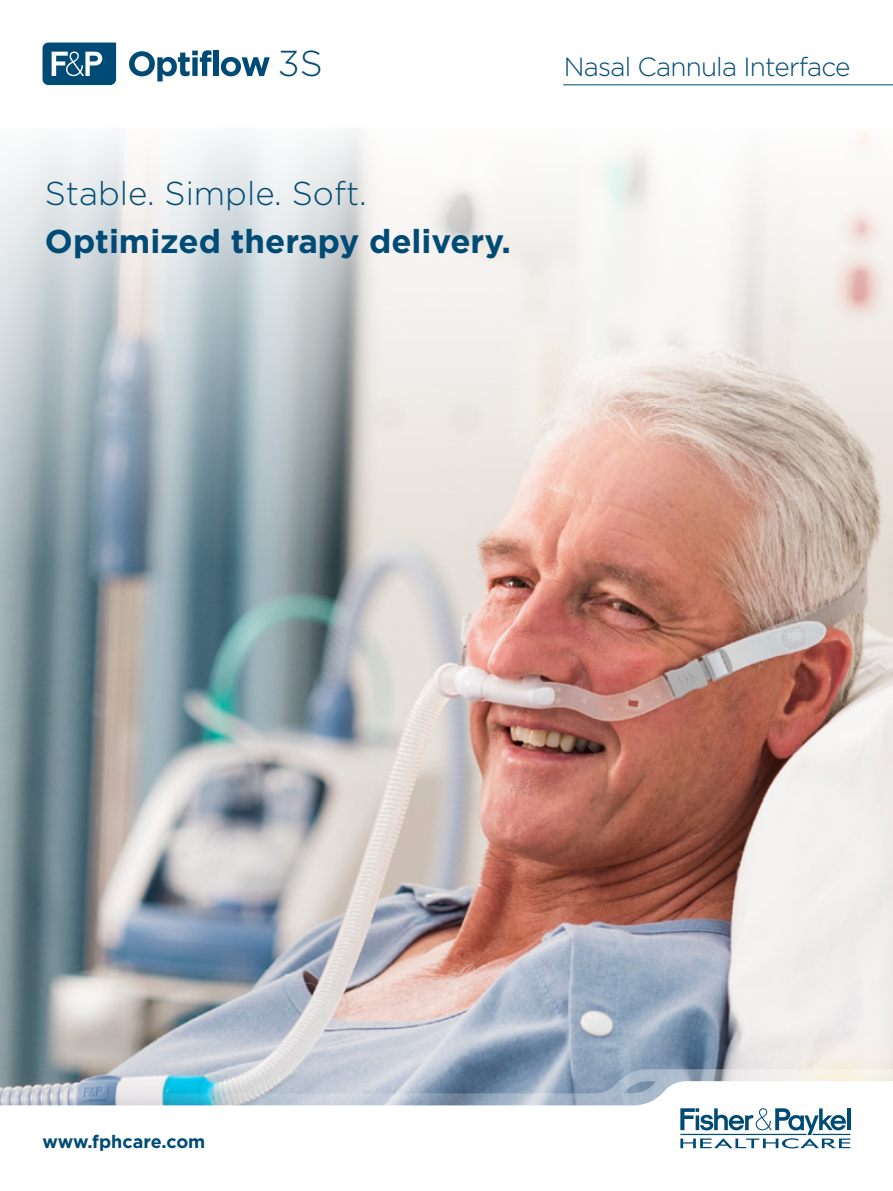
<style>
.page{position:relative;width:893px;height:1191px;background:#fff}
.page>*{position:absolute;margin:0;border:0;box-sizing:border-box;transform-origin:0 0}
.t1{font:300 36px "Gotham";color:#004b75}
.t2{font:700 33px "Gotham";color:#004b75}
.t3{font:300 33px "Gotham";color:#004b75}
.t4{font:300 26.25px "Gotham";letter-spacing:-.03em;color:#004b75}
.t5{font:700 18px "Gotham";color:#004b75}
</style>
<div class="page">
<svg style="left:0;top:1104px;width:851px;height:44px"></svg>
<img style="left:0;top:131px;width:893px;height:973px">
<hr style="left:563px;top:84px;width:330px;height:1px;background:#004b75">
<svg style="left:43px;top:43px;width:73px;height:42px;background:#2c6a8c"></svg>
<svg style="left:129px;top:50px;width:82px;height:31px"></svg>
<div style="left:213px;top:51px;width:5px;height:25px;background:#004b75"></div>
<svg style="left:221px;top:57px;width:49px;height:19px"></svg>
<p class="t1" style="left:278px;top:41px;width:46px">3S</p>
<p class="t4" style="left:564px;top:51px;width:288px">Nasal Cannula Interface</p>
<p class="t3" style="left:45px;top:173px;width:323px">Stable. Simple. Soft.</p>
<p class="t2" style="left:45px;top:221px;width:467px">Optimized therapy delivery.</p>
<p class="t5" style="left:43px;top:1131px;width:164px">www.fphcare.com</p>
</div>
